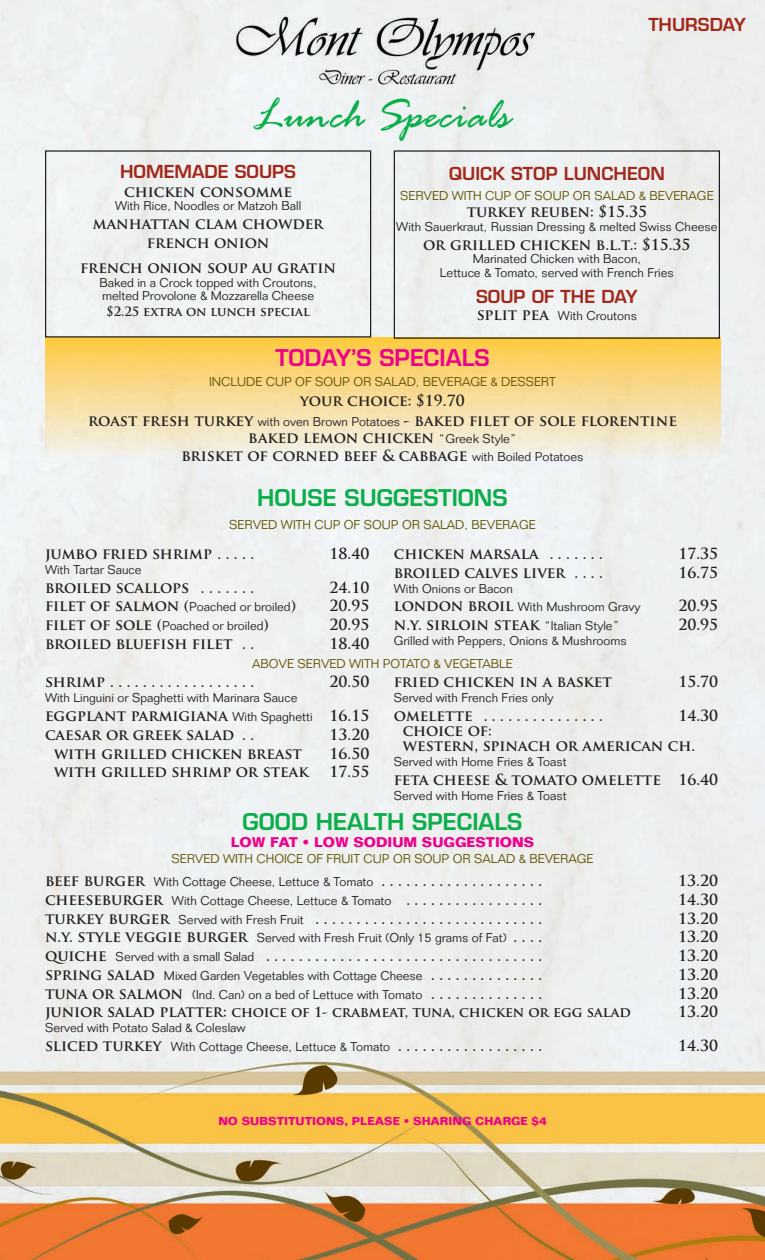
<style>
.page{position:relative;width:765px;height:1260px;background:#fff}
.page>*{position:absolute;margin:0;border:0;box-sizing:border-box;transform-origin:0 0}
.t1{font:45px "Rage D";color:#0cae4c}
.t2{font:600 22.5px "Eurostile";color:#0cae4c}
.t3{font:600 22.5px "Eurostile";color:#ed028c}
.t4{font:600 17.5px "Eurostile";color:#a1281b}
.t5{font:700 15px/18.8px "Trajan Pro";color:#231f20;text-align:center}
.t6{font:700 15px "Trajan Pro";letter-spacing:-.02em;color:#231f20}
.t7{font:700 13.75px "Trajan Pro";color:#231f20}
.t8{font:700 13.75px "Folio";color:#ed028c}
.t9{font:300 12.5px/13.8px "Folio";color:#231f20}
.t10{font:300 12.5px/23.2px "Folio";color:#615201}
.t11{font:700 12.5px "Trajan Pro";color:#231f20}
.t12{font:700 11.25px "Folio";color:#ed028c}
.s1{font-family:"Trajan Pro";font-weight:700;font-size:15px}
.s2{font-family:"Folio";font-weight:300;font-size:12.5px}
.s3{font-family:"Trajan Pro";font-weight:700;font-size:15px;color:#231f20}
.s4{color:#231f20}
.s5{font-size:15px}
</style>
<div class="page">
<img style="left:0;top:0;width:765px;height:1260px">
<img style="left:45px;top:338px;width:675px;height:123px">
<div style="left:45px;top:150px;width:326px;height:188px;border:1px solid #231f20"></div>
<div style="left:394px;top:150px;width:326px;height:189px;border:1px solid #231f20"></div>
<h1 class="t1" style="left:254px;top:87px;width:258px">Lunch Specials</h1>
<p class="t4" style="left:648px;top:18px;width:99px">THURSDAY</p>
<p class="t4" style="left:120px;top:164px;width:177px">HOMEMADE SOUPS</p>
<p class="t5" style="left:124px;top:182px;width:169px">CHICKEN CONSOMME</p>
<p class="t9" style="left:115px;top:201px;width:188px">With Rice, Noodles or Matzoh Ball</p>
<p class="t5" style="left:93px;top:215px;width:232px">MANHATTAN CLAM CHOWDER<br>FRENCH ONION</p>
<p class="t5" style="left:80px;top:258px;width:258px">FRENCH ONION SOUP AU GRATIN</p>
<p class="t9" style="left:100px;top:277px;width:218px">Baked in a Crock topped with Croutons, melted Provolone &amp; Mozzarella Cheese</p>
<p class="t11" style="left:106px;top:304px;width:205px">$2.25 EXTRA ON LUNCH SPECIAL</p>
<p class="t4" style="left:449px;top:166px;width:218px">QUICK STOP LUNCHEON</p>
<p class="t10" style="left:400px;top:185px;width:315px">SERVED WITH CUP OF SOUP OR SALAD &amp; BEVERAGE</p>
<p class="t5" style="left:467px;top:202px;width:182px">TURKEY REUBEN: $15.35</p>
<p class="t9" style="left:396px;top:221px;width:323px">With Sauerkraut, Russian Dressing &amp; melted Swiss Cheese</p>
<p class="t5" style="left:423px;top:235px;width:269px">OR GRILLED CHICKEN B.L.T.: $15.35</p>
<p class="t9" style="left:440px;top:254px;width:235px;text-align:center">Marinated Chicken with Bacon,<br>Lettuce &amp; Tomato, served with French Fries</p>
<p class="t4" style="left:476px;top:290px;width:163px">SOUP OF THE DAY</p>
<p class="t9" style="left:477px;top:310px;width:162px"><span class="s1">SPLIT PEA</span> With Croutons</p>
<h2 class="t3" style="left:275px;top:349px;width:216px">TODAY’S SPECIALS</h2>
<p class="t10" style="left:209px;top:371px;width:348px">INCLUDE CUP OF SOUP OR SALAD, BEVERAGE &amp; DESSERT</p>
<p class="t5" style="left:88px;top:390px;width:590px;line-height:20px">YOUR CHOICE: $19.70<br>ROAST FRESH TURKEY <span class="s2">with oven Brown Potatoes</span> - BAKED FILET OF SOLE FLORENTINE</p>
<p class="t5" style="left:182px;top:429px;width:403px;line-height:17.5px">BAKED LEMON CHICKEN <span class="s2">“Greek Style”<br></span>BRISKET OF CORNED BEEF &amp; CABBAGE <span class="s2">with Boiled Potatoes</span></p>
<h2 class="t2" style="left:257px;top:489px;width:252px">HOUSE SUGGESTIONS</h2>
<p class="t10" style="left:229px;top:514px;width:308px">SERVED WITH CUP OF SOUP OR SALAD, BEVERAGE</p>
<p class="t5" style="left:45px;top:544px;width:211px">JUMBO FRIED SHRIMP . . . . .</p>
<p class="t5" style="left:330px;top:544px;width:41px">18.40</p>
<p class="t9" style="left:45px;top:564px;width:98px">With Tartar Sauce</p>
<p class="t5" style="left:45px;top:578px;width:211px">BROILED SCALLOPS . . . . . . .</p>
<p class="t5" style="left:330px;top:578px;width:41px">24.10</p>
<p class="t9" style="left:45px;top:602px;width:253px"><span class="s1">FILET OF SALMON (</span>Poached or broiled<span class="s1">)</span></p>
<p class="t5" style="left:330px;top:597px;width:41px">20.95</p>
<p class="t9" style="left:45px;top:620px;width:225px"><span class="s1">FILET OF SOLE (</span>Poached or broiled<span class="s1">)</span></p>
<p class="t5" style="left:330px;top:615px;width:41px">20.95</p>
<p class="t6" style="left:45px;top:635px;width:211px">BROILED BLUEFISH FILET . .</p>
<p class="t5" style="left:330px;top:634px;width:41px">18.40</p>
<p class="t5" style="left:394px;top:544px;width:211px">CHICKEN MARSALA . . . . . . .</p>
<p class="t5" style="left:678px;top:544px;width:41px">17.35</p>
<p class="t5" style="left:394px;top:563px;width:211px">BROILED CALVES LIVER . . . .</p>
<p class="t5" style="left:678px;top:563px;width:41px">16.75</p>
<p class="t9" style="left:394px;top:580px;width:248px;line-height:18.8px">With Onions or Bacon<br><span class="s1">LONDON BROIL</span> With Mushroom Gravy</p>
<p class="t5" style="left:678px;top:597px;width:41px">20.95</p>
<p class="t5" style="left:394px;top:615px;width:227px">N.Y. SIRLOIN STEAK <span class="s2">“Italian Style”</span></p>
<p class="t5" style="left:678px;top:615px;width:41px">20.95</p>
<p class="t9" style="left:394px;top:635px;width:234px">Grilled with Peppers, Onions &amp; Mushrooms</p>
<p class="t10" style="left:252px;top:653px;width:262px">ABOVE SERVED WITH POTATO &amp; VEGETABLE</p>
<p class="t5" style="left:45px;top:673px;width:211px">SHRIMP . . . . . . . . . . . . . . . . . .</p>
<p class="t5" style="left:330px;top:673px;width:41px">20.50</p>
<p class="t9" style="left:45px;top:692px;width:254px">With Linguini or Spaghetti with Marinara Sauce</p>
<p class="t5" style="left:45px;top:706px;width:326px;text-align:left">EGGPLANT PARMIGIANA <span class="s2">With Spaghetti</span> 16.15<br>CAESAR OR GREEK SALAD . .</p>
<p class="t5" style="left:394px;top:673px;width:220px">FRIED CHICKEN IN A BASKET</p>
<p class="t5" style="left:678px;top:673px;width:41px">15.70</p>
<p class="t9" style="left:394px;top:692px;width:161px">Served with French Fries only</p>
<p class="t5" style="left:394px;top:706px;width:211px">OMELETTE . . . . . . . . . . . . . . .</p>
<p class="t5" style="left:678px;top:706px;width:41px">14.30</p>
<p class="t5" style="left:403px;top:723px;width:294px;line-height:15px;text-align:left">CHOICE OF:<br>WESTERN, SPINACH OR AMERICAN CH.</p>
<p class="t9" style="left:394px;top:756px;width:174px">Served with Home Fries &amp; Toast</p>
<p class="t5" style="left:394px;top:770px;width:326px">FETA CHEESE &amp; TOMATO OMELETTE 16.40</p>
<p class="t9" style="left:394px;top:790px;width:174px">Served with Home Fries &amp; Toast</p>
<h2 class="t2" style="left:243px;top:813px;width:281px">GOOD HEALTH SPECIALS</h2>
<p class="t8" style="left:231px;top:837px;width:305px">LOW FAT • LOW SODIUM SUGGESTIONS</p>
<p class="t10" style="left:45px;top:848px;width:550px;text-indent:126px">SERVED WITH CHOICE OF FRUIT CUP OR SOUP OR SALAD &amp; BEVERAGE<br><span class="s3">BEEF BURGER</span> <span class="s4">With Cottage Cheese, Lettuce &amp; Tomato</span> <span class="s3">. . . . . . . . . . . . . . . . . . . .</span></p>
<p class="t5" style="left:330px;top:725px;width:41px">13.20</p>
<p class="t5" style="left:54px;top:744px;width:250px">WITH GRILLED CHICKEN BREAST</p>
<p class="t5" style="left:330px;top:744px;width:41px">16.50</p>
<p class="t5" style="left:54px;top:763px;width:256px">WITH GRILLED SHRIMP OR STEAK</p>
<p class="t5" style="left:330px;top:763px;width:41px">17.55</p>
<p class="t5" style="left:678px;top:872px;width:41px">13.20</p>
<p class="t9" style="left:45px;top:895px;width:499px"><span class="s1">CHEESEBURGER</span> With Cottage Cheese, Lettuce &amp; Tomato <span class="s1">. . . . . . . . . . . . . . . . .</span></p>
<p class="t5" style="left:678px;top:890px;width:41px">14.30</p>
<p class="t5" style="left:45px;top:909px;width:499px">TURKEY BURGER <span class="s2">Served with Fresh Fruit</span> . . . . . . . . . . . . . . . . . . . . . . . . . . . .</p>
<p class="t5" style="left:678px;top:909px;width:41px">13.20</p>
<p class="t9" style="left:45px;top:933px;width:499px"><span class="s1">N.Y. STYLE VEGGIE BURGER</span> Served with Fresh Fruit (Only 15 grams of Fat) <span class="s1">. . . .</span></p>
<p class="t5" style="left:678px;top:928px;width:41px">13.20</p>
<p class="t5" style="left:45px;top:947px;width:499px">QUICHE <span class="s2">Served with a small Salad</span> . . . . . . . . . . . . . . . . . . . . . . . . . . . . . . . . . .</p>
<p class="t5" style="left:678px;top:947px;width:41px">13.20</p>
<p class="t9" style="left:45px;top:970px;width:499px"><span class="s1">SPRING SALAD</span> Mixed Garden Vegetables with Cottage Cheese <span class="s1">. . . . . . . . . . . . . .</span></p>
<p class="t5" style="left:678px;top:965px;width:41px">13.20</p>
<p class="t9" style="left:45px;top:989px;width:499px"><span class="s1">TUNA OR SALMON</span> (Ind. Can) on a bed of Lettuce with Tomato <span class="s1">. . . . . . . . . . . . . .</span></p>
<p class="t5" style="left:678px;top:984px;width:41px">13.20</p>
<p class="t7" style="left:45px;top:1005px;width:587px"><span class="s5">JUNIOR SALAD PLATTER:</span> CHOICE OF 1- CRABMEAT, TUNA, CHICKEN OR EGG SALAD</p>
<p class="t5" style="left:678px;top:1003px;width:41px">13.20</p>
<p class="t9" style="left:45px;top:1020px;width:499px;line-height:18.8px">Served with Potato Salad &amp; Coleslaw<br><span class="s1">SLICED TURKEY</span> With Cottage Cheese, Lettuce &amp; Tomato <span class="s1">. . . . . . . . . . . . . . . . . .</span></p>
<p class="t5" style="left:678px;top:1037px;width:41px">14.30</p>
<p class="t12" style="left:218px;top:1117px;width:330px">NO SUBSTITUTIONS, PLEASE • SHARING CHARGE $4</p>
</div>
